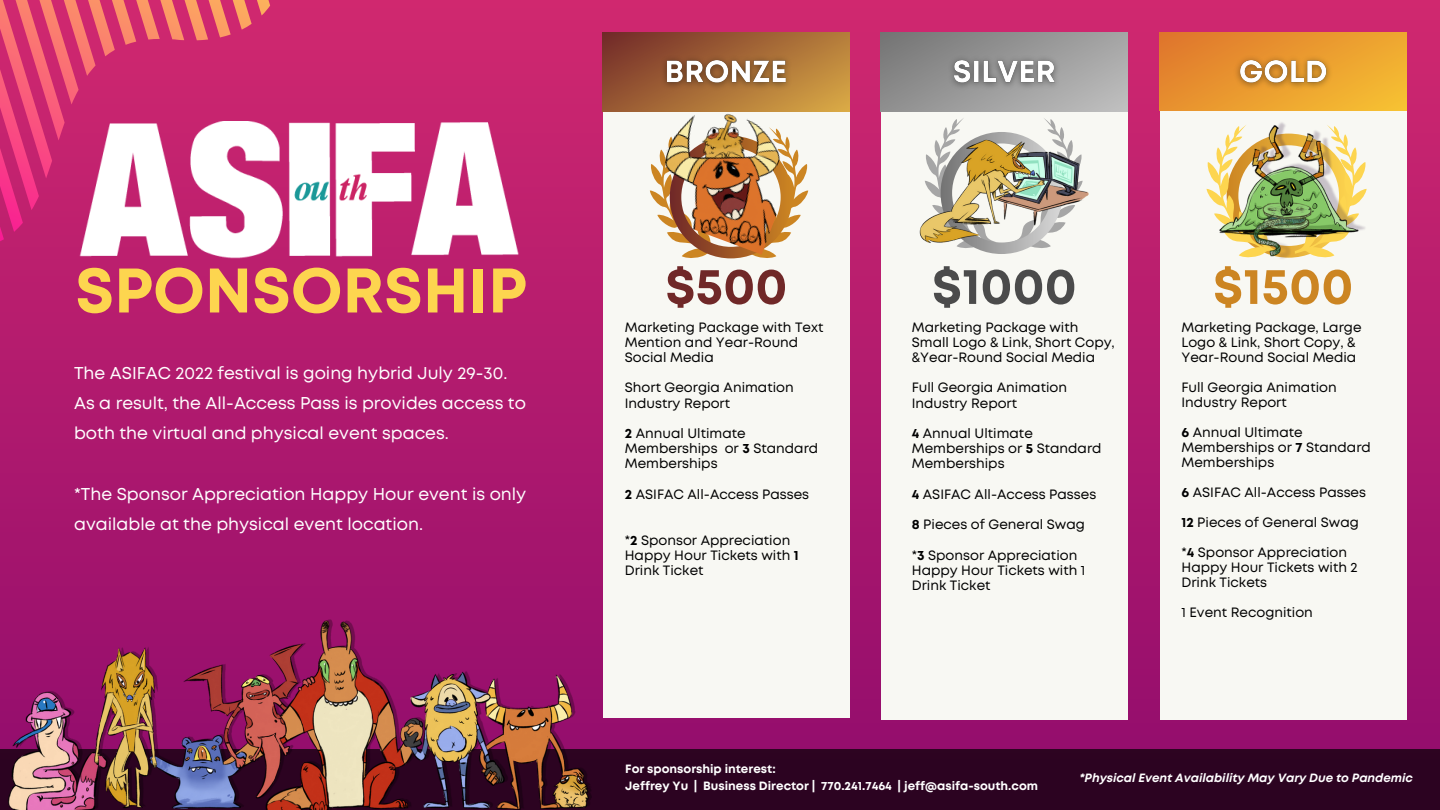
<style>
.page{position:relative;width:1440px;height:810px;background:#fff}
.page>*{position:absolute;margin:0;border:0;box-sizing:border-box;transform-origin:0 0}
.t1{font:700 62.8px "Mont";color:#fdd54f}
.t2{font:700 50.7px "Mont";color:#4b4b4b}
.t3{font:700 50.7px "Mont";color:#cc8522}
.t4{font:700 50.7px "Mont";color:#702828}
.t5{font:17.1px/30.1px "Mont";color:#fff}
.t6{font:13.5px/15.2px "Mont";color:#000}
.t7{font:700 12px "Mont";color:#fff}
.t8{font:italic 700 12px "Mont";color:#fff}
.s1{font-weight:700}
</style>
<div class="page">
<div style="left:0;top:0;width:1440px;height:810px;background:linear-gradient(to bottom,#d0296f,#900b6d)"></div>
<div style="left:604px;top:33px;width:246px;height:685px;background:#f8f8f3"></div>
<div style="left:1160px;top:33px;width:247px;height:687px;background:#f8f8f3"></div>
<svg style="left:603px;top:33px;width:246px;height:78px;background:#a16435"></svg>
<svg style="left:682px;top:164px;width:126px;height:95px"></svg>
<img style="left:644px;top:93px;width:161px;height:162px">
<div style="left:881px;top:33px;width:247px;height:687px;background:#f8f8f3"></div>
<svg style="left:962px;top:118px;width:83px;height:136px"></svg>
<img style="left:919px;top:119px;width:170px;height:129px">
<svg style="left:1160px;top:32px;width:247px;height:79px;background:#ea9a2f"></svg>
<img style="left:1206px;top:122px;width:161px;height:137px">
<div style="left:881px;top:33px;width:247px;height:78px;background:linear-gradient(to right,#818181,#b2b2b2)"></div>
<div style="left:0;top:749px;width:1440px;height:61px;background:#2c0321"></div>
<img style="left:0;top:612px;width:607px;height:198px">
<svg style="left:0;top:0;width:311px;height:270px;background:#d43670"></svg>
<img style="left:1229px;top:50px;width:109px;height:49px">
<img style="left:654px;top:50px;width:144px;height:49px">
<img style="left:942px;top:50px;width:124px;height:49px">
<img style="left:62px;top:122px;width:469px;height:161px">
<p class="t1" style="left:75px;top:267px;width:453px">SPONSORSHIP</p>
<p class="t5" style="left:74px;top:359px;width:435px">The ASIFAC 2022 festival is going hybrid July 29-30.</p>
<p class="t5" style="left:74px;top:389px;width:453px">As a result, the All-Access Pass is provides access to both the virtual and physical event spaces.</p>
<p class="t5" style="left:74px;top:480px;width:454px">*The Sponsor Appreciation Happy Hour event is only available at the physical event location.</p>
<p class="t4" style="left:665px;top:267px;width:124px">$500</p>
<p class="t2" style="left:932px;top:267px;width:146px">$1000</p>
<p class="t3" style="left:1213px;top:267px;width:142px">$1500</p>
<p class="t6" style="left:1182px;top:321px;width:182px">Marketing Package, Large<br>Logo &amp; Link, Short Copy, &amp;<br>Year-Round Social Media</p>
<p class="t6" style="left:1182px;top:381px;width:157px">Full Georgia Animation<br>Industry Report</p>
<p class="t6" style="left:1182px;top:426px;width:191px"><span class="s1">6</span> Annual Ultimate<br>Memberships or <span class="s1">7</span> Standard<br>Memberships</p>
<p class="t6" style="left:1182px;top:486px;width:186px"><span class="s1">6</span> ASIFAC All-Access Passes</p>
<p class="t6" style="left:1182px;top:516px;width:179px"><span class="s1">12</span> Pieces of General Swag</p>
<p class="t6" style="left:1182px;top:546px;width:178px">*<span class="s1">4</span> Sponsor Appreciation<br>Happy Hour Tickets with 2<br>Drink Tickets</p>
<p class="t6" style="left:1182px;top:606px;width:133px">1 Event Recognition</p>
<p class="t6" style="left:625px;top:320px;width:200px">Marketing Package with Text<br>Mention and Year-Round<br>Social Media</p>
<p class="t6" style="left:625px;top:381px;width:171px">Short Georgia Animation<br>Industry Report</p>
<p class="t6" style="left:625px;top:427px;width:195px"><span class="s1">2</span> Annual Ultimate<br>Memberships or <span class="s1">3</span> Standard<br>Memberships</p>
<p class="t6" style="left:625px;top:488px;width:186px"><span class="s1">2</span> ASIFAC All-Access Passes</p>
<p class="t6" style="left:625px;top:533px;width:175px">*<span class="s1">2</span> Sponsor Appreciation<br>Happy Hour Tickets with <span class="s1">1<br></span>Drink Ticket</p>
<p class="t6" style="left:912px;top:320px;width:205px">Marketing Package with<br>Small Logo &amp; Link, Short Copy, &amp;Year-Round Social Media</p>
<p class="t6" style="left:912px;top:381px;width:157px">Full Georgia Animation<br>Industry Report</p>
<p class="t6" style="left:912px;top:427px;width:191px"><span class="s1">4</span> Annual Ultimate<br>Memberships or <span class="s1">5</span> Standard<br>Memberships</p>
<p class="t6" style="left:912px;top:488px;width:186px"><span class="s1">4</span> ASIFAC All-Access Passes</p>
<p class="t6" style="left:912px;top:518px;width:175px"><span class="s1">8</span> Pieces of General Swag</p>
<p class="t6" style="left:912px;top:548px;width:175px">*<span class="s1">3</span> Sponsor Appreciation<br>Happy Hour Tickets with 1<br>Drink Ticket</p>
<p class="t7" style="left:625px;top:765px;width:152px">For sponsorship interest:</p>
<p class="t7" style="left:625px;top:781px;width:414px">Jeffrey Yu | Business Director | 770.241.7464 | jeff@asifa-south.com</p>
<p class="t8" style="left:1080px;top:773px;width:335px">*Physical Event Availability May Vary Due to Pandemic</p>
</div>
